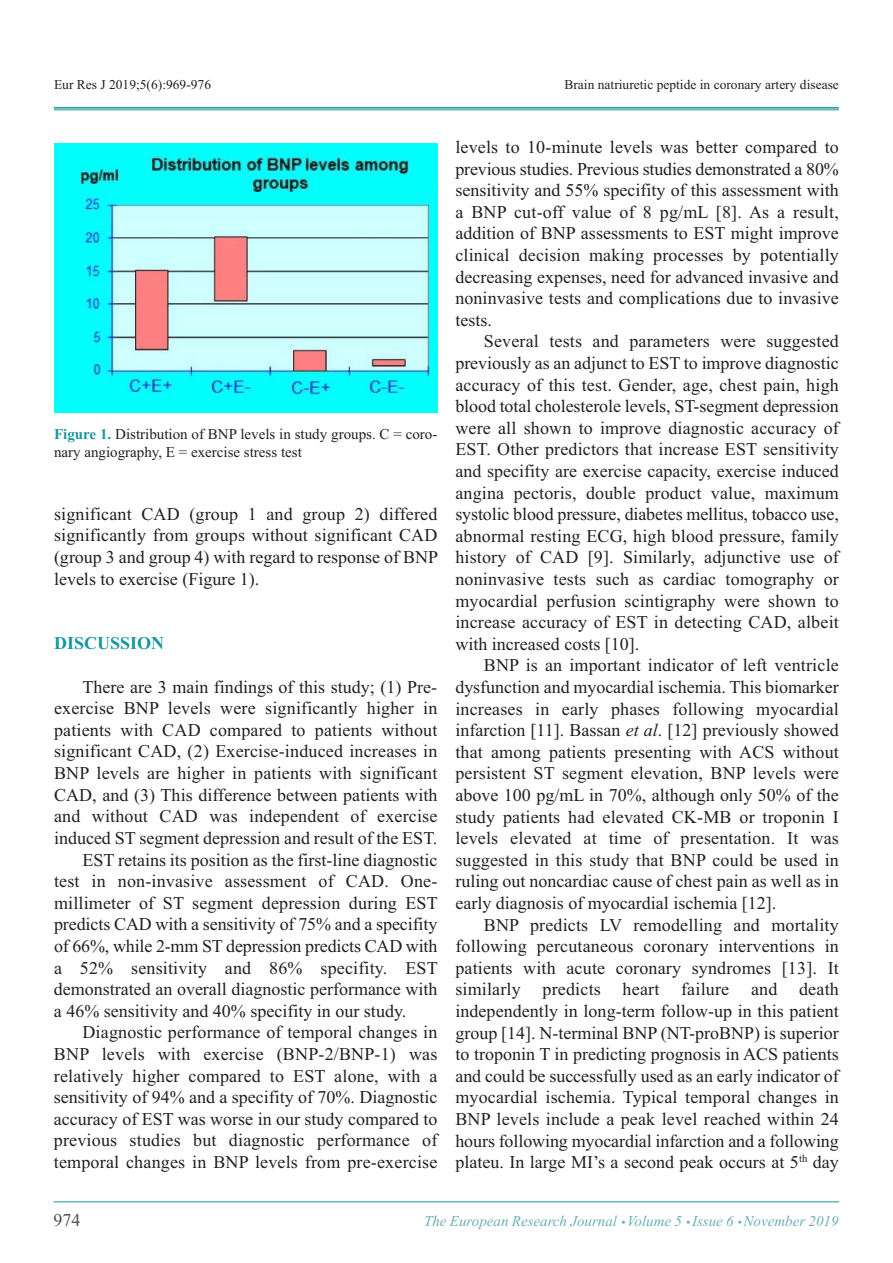
<style>
.page{position:relative;width:893px;height:1263px;background:#fff}
.page>*{position:absolute;margin:0;border:0;box-sizing:border-box;transform-origin:0 0}
.t1{font:18px/21.6px "Times New Roman";letter-spacing:.005em;color:#231f20;text-align:justify}
.t2{font:700 18px "Times New Roman";color:#18979e}
.t3{font:18px "Times New Roman";color:#4d4d4d}
.t4{font:15px/18px "Times New Roman";color:#231f20}
.t5{font:italic 15px "Times New Roman";color:#67afb5}
.t6{font:13.5px "Times New Roman";color:#231f20}
.s1{font-weight:700;color:#18979e}
.s2{font-style:italic}
</style>
<div class="page">
<hr style="left:54px;top:1201px;width:785px;height:1px;background:#18979e">
<hr style="left:54px;top:107px;width:785px;height:2px;background:#18979e">
<hr style="left:54px;top:110px;width:785px;height:1px;background:#18979e">
<img style="left:54px;top:144px;width:383px;height:268px">
<p class="t6" style="left:54px;top:77px;width:159px">Eur Res J 2019;5(6):969-976</p>
<p class="t6" style="left:564px;top:77px;width:276px">Brain natriuretic peptide in coronary artery disease</p>
<p class="t4" style="left:54px;top:424px;width:385px"><span class="s1">Figure 1.</span> Distribution of BNP levels in study groups. C = coro&shy;nary angiography, E = exercise stress test</p>
<p class="t1" style="left:54px;top:503px;width:386px">significant CAD (group 1 and group 2) differed significantly from groups without significant CAD (group 3 and group 4) with regard to response of BNP levels to exercise (Figure 1).</p>
<p class="t2" style="left:54px;top:633px;width:112px">DISCUSSION</p>
<p class="t1" style="left:82px;top:676px;width:356px">There are 3 main findings of this study; (1) Pre-</p>
<p class="t1" style="left:54px;top:697px;width:385px">exercise BNP levels were significantly higher in</p>
<p class="t1" style="left:54px;top:719px;width:385px">patients with CAD compared to patients without</p>
<p class="t1" style="left:54px;top:740px;width:385px">significant CAD, (2) Exercise-induced increases in</p>
<p class="t1" style="left:54px;top:762px;width:385px">BNP levels are higher in patients with significant</p>
<p class="t1" style="left:54px;top:784px;width:385px">CAD, and (3) This difference between patients with</p>
<p class="t1" style="left:54px;top:805px;width:385px">and without CAD was independent of exercise</p>
<p class="t1" style="left:54px;top:827px;width:385px">induced ST segment depression and result of the EST.</p>
<p class="t1" style="left:82px;top:848px;width:356px">EST retains its position as the first-line diagnostic</p>
<p class="t1" style="left:54px;top:870px;width:385px">test in non-invasive assessment of CAD. One-</p>
<p class="t1" style="left:54px;top:892px;width:385px">millimeter of ST segment depression during EST</p>
<p class="t1" style="left:54px;top:913px;width:385px">predicts CAD with a sensitivity of 75% and a specifity</p>
<p class="t1" style="left:54px;top:935px;width:385px">of 66%, while 2-mm ST depression predicts CAD with</p>
<p class="t1" style="left:54px;top:956px;width:385px">a 52% sensitivity and 86% specifity. EST</p>
<p class="t1" style="left:54px;top:978px;width:385px">demonstrated an overall diagnostic performance with</p>
<p class="t1" style="left:54px;top:1000px;width:354px">a 46% sensitivity and 40% specifity in our study.</p>
<p class="t1" style="left:82px;top:1021px;width:356px">Diagnostic performance of temporal changes in</p>
<p class="t1" style="left:54px;top:1043px;width:385px">BNP levels with exercise (BNP-2/BNP-1) was</p>
<p class="t1" style="left:54px;top:1064px;width:385px">relatively higher compared to EST alone, with a</p>
<p class="t1" style="left:54px;top:1086px;width:385px">sensitivity of 94% and a specifity of 70%. Diagnostic</p>
<p class="t1" style="left:54px;top:1108px;width:385px">accuracy of EST was worse in our study compared to</p>
<p class="t1" style="left:54px;top:1129px;width:385px">previous studies but diagnostic performance of</p>
<p class="t1" style="left:54px;top:1151px;width:385px">temporal changes in BNP levels from pre-exercise</p>
<p class="t1" style="left:455px;top:136px;width:385px">levels to 10-minute levels was better compared to previous studies. Previous studies demonstrated a 80% sensitivity and 55% specifity of this assessment with a BNP cut-off value of 8 pg/mL [8]. As a result, addition of BNP assessments to EST might improve clinical decision making processes by potentially decreasing expenses, need for advanced invasive and noninvasive tests and complications due to invasive tests.</p>
<p class="t1" style="left:455px;top:330px;width:385px;text-indent:28px">Several tests and parameters were suggested previously as an adjunct to EST to improve diagnostic accuracy of this test. Gender, age, chest pain, high blood total cholesterole levels, ST-segment depression were all shown to improve diagnostic accuracy of EST. Other predictors that increase EST sensitivity and specifity are exercise capacity, exercise induced angina pectoris, double product value, maximum systolic blood pressure, diabetes mellitus, tobacco use, abnormal resting ECG, high blood pressure, family history of CAD [9]. Similarly, adjunctive use of noninvasive tests such as cardiac tomography or myocardial perfusion scintigraphy were shown to increase accuracy of EST in detecting CAD, albeit with increased costs [10].</p>
<p class="t1" style="left:455px;top:654px;width:385px;text-indent:28px">BNP is an important indicator of left ventricle dysfunction and myocardial ischemia. This biomarker increases in early phases following myocardial infarction [11]. Bassan <span class="s2">et al</span>. [12] previously showed that among patients presenting with ACS without persistent ST segment elevation, BNP levels were above 100 pg/mL in 70%, although only 50% of the study patients had elevated CK-MB or troponin I levels elevated at time of presentation. It was suggested in this study that BNP could be used in ruling out noncardiac cause of chest pain as well as in early diagnosis of myocardial ischemia [12].</p>
<p class="t1" style="left:455px;top:913px;width:385px;text-indent:28px">BNP predicts LV remodelling and mortality following percutaneous coronary interventions in patients with acute coronary syndromes [13]. It similarly predicts heart failure and death independently in long-term follow-up in this patient group [14]. N-terminal BNP (NT-proBNP) is superior to troponin T in predicting prognosis in ACS patients and could be successfully used as an early indicator of myocardial ischemia. Typical temporal changes in BNP levels include a peak level reached within 24 hours following myocardial infarction and a following plateu. In large MI’s a second peak occurs at 5<sup>th</sup> day</p>
<p class="t3" style="left:54px;top:1210px;width:28px">974</p>
<p class="t5" style="left:424px;top:1212px;width:416px">The European Research Journal Volume 5 Issue 6 November 2019</p>
</div>
